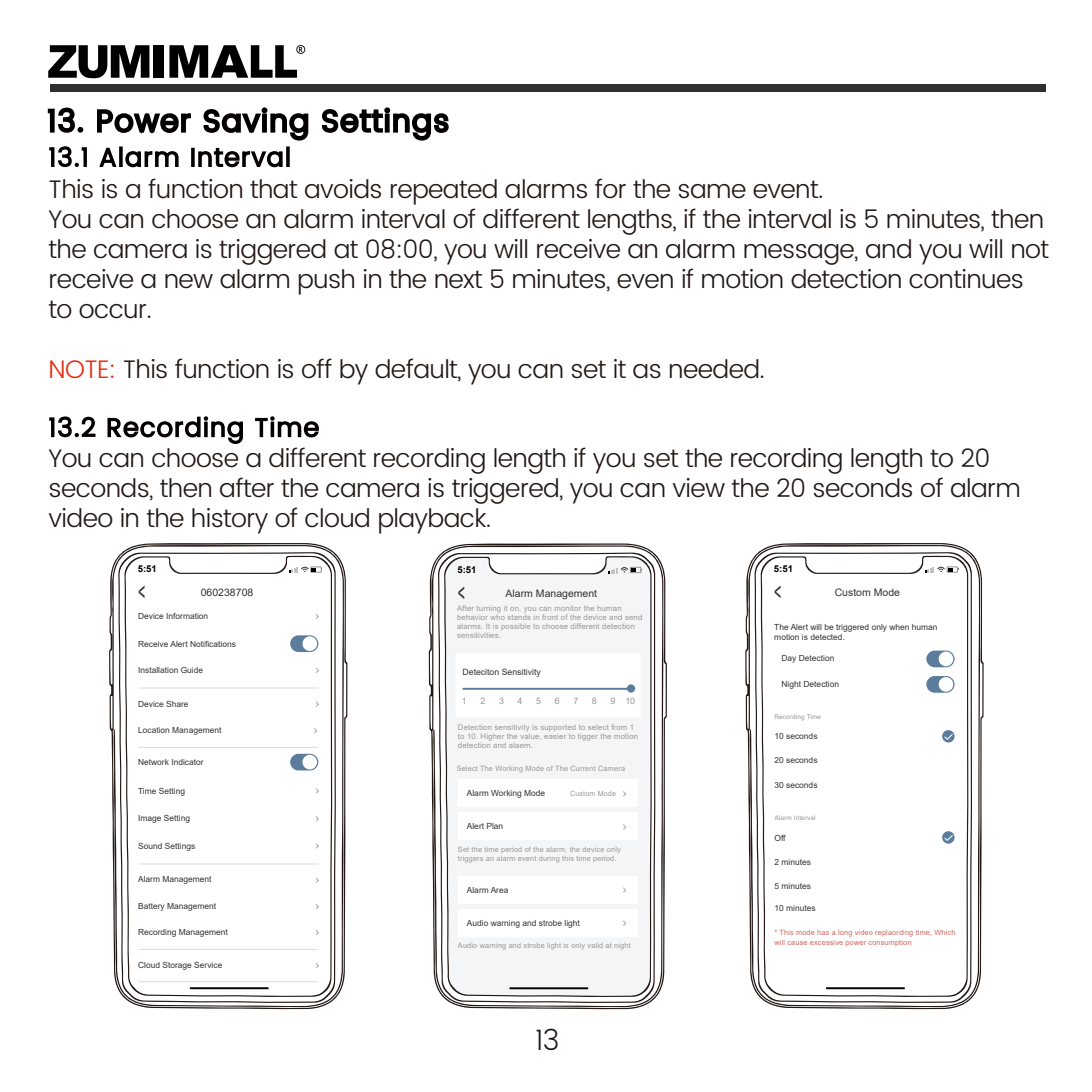
<style>
.page{position:relative;width:1092px;height:1092px;background:#fff}
.page>*{position:absolute;margin:0;border:0;box-sizing:border-box;transform-origin:0 0}
.t1{font:300 28.35px "Poppins";color:#221815}
.t2{font:26.25px "Arial";color:#323333;scale:.47 1}
.t3{font:25.9px "Arial";color:#323333;scale:.47 1}
.t4{font:300 25.2px/29.8px "Poppins";letter-spacing:-.025em;color:#221815}
.t5{font:10.5px "Arial";color:#323333}
.t6{font:700 9.45px "Arial";color:#040000}
.t7{font:8.75px "Arial";color:#323333}
.t8{font:8.75px "Arial";color:#999899}
.t9{font:8.4px/10.2px "Arial";color:#323333}
.t10{font:7.7px/8.8px "Arial";letter-spacing:.02em;color:#999899}
.t11{font:7.35px/8.8px "Arial";letter-spacing:.02em;color:#999899}
.t12{font:7.35px/10.5px "Arial";letter-spacing:.02em;color:#ce655d}
.t13{font:7px "Arial";letter-spacing:.02em;color:#999899}
.t14{font:6.3px "Arial";letter-spacing:.02em;color:#999899}
.s1{color:#e72b0f}
</style>
<div class="page">
<svg style="left:49px;top:146px;width:38px;height:22px"></svg>
<svg style="left:49px;top:416px;width:47px;height:22px"></svg>
<svg style="left:107px;top:416px;width:136px;height:28px"></svg>
<svg style="left:255px;top:416px;width:64px;height:22px"></svg>
<svg style="left:47px;top:107px;width:37px;height:26px"></svg>
<svg style="left:97px;top:107px;width:212px;height:61px"></svg>
<svg style="left:322px;top:107px;width:127px;height:34px"></svg>
<svg style="left:48px;top:45px;width:101px;height:33px"></svg>
<div style="left:154px;top:45px;width:10px;height:33px;background:#000"></div>
<svg style="left:169px;top:45px;width:133px;height:33px"></svg>
<div style="left:296px;top:45px;width:9px;height:9px;border:1px solid #221815;border-radius:50%"></div>
<div style="left:50px;top:84px;width:995px;height:7px;background:#2e2f2f"></div>
<svg style="left:109px;top:543px;width:239px;height:466px"></svg>
<svg style="left:118px;top:552px;width:218px;height:451px"></svg>
<svg style="left:124px;top:555px;width:208px;height:442px"></svg>
<svg style="left:289px;top:566px;width:33px;height:7px"></svg>
<hr style="left:190px;top:987px;width:79px;height:2px;background:#000">
<hr style="left:138px;top:687px;width:180px;height:1px;background:#ddd">
<hr style="left:138px;top:746px;width:180px;height:2px;background:#ddd">
<hr style="left:138px;top:863px;width:180px;height:1px;background:#ddd">
<div style="left:290px;top:635px;width:28px;height:17px;background:#5c7c9b;border-radius:8px"></div>
<div style="left:302px;top:636px;width:15px;height:15px;background:#fff;border-radius:50%"></div>
<div style="left:290px;top:753px;width:28px;height:17px;background:#5c7c9b;border-radius:8px"></div>
<div style="left:302px;top:754px;width:15px;height:15px;background:#fff;border-radius:50%"></div>
<svg style="left:315px;top:613px;width:4px;height:6px"></svg>
<svg style="left:315px;top:667px;width:4px;height:6px"></svg>
<svg style="left:315px;top:700px;width:4px;height:7px"></svg>
<svg style="left:313px;top:727px;width:4px;height:6px"></svg>
<svg style="left:315px;top:787px;width:4px;height:7px"></svg>
<svg style="left:315px;top:815px;width:4px;height:6px"></svg>
<svg style="left:315px;top:842px;width:4px;height:7px"></svg>
<svg style="left:315px;top:877px;width:4px;height:5px"></svg>
<hr style="left:138px;top:948px;width:180px;height:1px;background:#ddd">
<hr style="left:138px;top:981px;width:180px;height:1px;background:#ddd">
<svg style="left:315px;top:962px;width:4px;height:6px"></svg>
<svg style="left:315px;top:903px;width:4px;height:6px"></svg>
<svg style="left:315px;top:929px;width:4px;height:6px"></svg>
<svg style="left:745px;top:543px;width:238px;height:466px"></svg>
<svg style="left:754px;top:552px;width:218px;height:451px"></svg>
<svg style="left:760px;top:555px;width:208px;height:442px"></svg>
<svg style="left:925px;top:566px;width:33px;height:7px"></svg>
<hr style="left:825px;top:987px;width:79px;height:2px;background:#000">
<div style="left:926px;top:650px;width:28px;height:17px;background:#5c7c9b;border-radius:8px"></div>
<div style="left:938px;top:651px;width:15px;height:15px;background:#fff;border-radius:50%"></div>
<svg style="left:926px;top:676px;width:28px;height:16px"></svg>
<div style="left:938px;top:677px;width:15px;height:14px;background:#fff;border-radius:50%"></div>
<div style="left:942px;top:730px;width:12px;height:12px;background:#5c7c9b;border-radius:50%"></div>
<svg style="left:943px;top:732px;width:10px;height:8px"></svg>
<div style="left:942px;top:831px;width:12px;height:12px;background:#5c7c9b;border-radius:50%"></div>
<svg style="left:944px;top:835px;width:9px;height:6px"></svg>
<svg style="left:428px;top:543px;width:239px;height:466px"></svg>
<svg style="left:438px;top:552px;width:217px;height:451px"></svg>
<svg style="left:444px;top:556px;width:208px;height:441px;fill:#f3f5f7"></svg>
<div style="left:630px;top:567px;width:11px;height:6px;border:1px solid #909091"></div>
<svg style="left:608px;top:567px;width:27px;height:6px"></svg>
<hr style="left:509px;top:987px;width:79px;height:2px;background:#000">
<div style="left:455px;top:653px;width:185px;height:64px;background:#fff"></div>
<hr style="left:462px;top:687px;width:170px;height:2px;background:#5c7c9b">
<div style="left:627px;top:684px;width:8px;height:8px;background:#5c7c9b;border-radius:50%"></div>
<div style="left:457px;top:778px;width:181px;height:29px;background:#fff"></div>
<div style="left:457px;top:811px;width:181px;height:29px;background:#fff"></div>
<div style="left:457px;top:875px;width:181px;height:29px;background:#fff"></div>
<div style="left:457px;top:908px;width:181px;height:29px;background:#fff"></div>
<p class="t4" style="left:49px;top:175px;width:1001px">This is a function that avoids repeated alarms for the same event.<br>You can choose an alarm interval of different lengths, if the interval is 5 minutes, then the camera is triggered at 08:00, you will receive an alarm message, and you will not receive a new alarm push in the next 5 minutes, even if motion detection continues to occur.</p>
<p class="t4" style="left:49px;top:355px;width:718px"><span class="s1">NOTE:</span> This function is off by default, you can set it as needed.</p>
<p class="t4" style="left:49px;top:444px;width:973px">You can choose a different recording length if you set the recording length to 20 seconds, then after the camera is triggered, you can view the 20 seconds of alarm video in the history of cloud playback.</p>
<p class="t6" style="left:138px;top:562px;width:21px">5:51</p>
<p class="t2" style="left:138px;top:574px;width:17px">&lt;</p>
<p class="t5" style="left:201px;top:585px;width:54px">060238708</p>
<p class="t9" style="left:138px;top:610px;width:72px">Device Information</p>
<p class="t9" style="left:138px;top:638px;width:99px">Receive Alert Notifications</p>
<p class="t9" style="left:138px;top:664px;width:67px">Installation Guide</p>
<p class="t9" style="left:138px;top:698px;width:52px">Device Share</p>
<p class="t9" style="left:138px;top:725px;width:85px">Location Management</p>
<p class="t6" style="left:773px;top:562px;width:21px">5:51</p>
<p class="t2" style="left:774px;top:574px;width:17px">&lt;</p>
<p class="t5" style="left:834px;top:585px;width:67px">Custom Mode</p>
<p class="t6" style="left:457px;top:562px;width:21px">5:51</p>
<p class="t3" style="left:458px;top:574px;width:17px">&lt;</p>
<p class="t5" style="left:505px;top:585px;width:93px">Alarm Management</p>
<p class="t10" style="left:457px;top:604px;width:187px">After turning it on, you can monitor the human behavior who stands in front of the device and send alarms. It is possible to choose different detection sensitivities.</p>
<p class="t9" style="left:774px;top:621px;width:165px">The Alert will be triggered only when human motion is detected.</p>
<p class="t9" style="left:781px;top:653px;width:54px">Day Detection</p>
<p class="t7" style="left:462px;top:665px;width:80px">Deteciton Sensitivity</p>
<p class="t8" style="left:462px;top:695px;width:6px">1</p>
<p class="t8" style="left:480px;top:695px;width:6px">2</p>
<p class="t8" style="left:499px;top:695px;width:6px">3</p>
<p class="t8" style="left:517px;top:695px;width:6px">4</p>
<p class="t8" style="left:536px;top:695px;width:6px">5</p>
<p class="t8" style="left:554px;top:695px;width:6px">6</p>
<p class="t8" style="left:573px;top:695px;width:6px">7</p>
<p class="t8" style="left:592px;top:695px;width:6px">8</p>
<p class="t8" style="left:610px;top:695px;width:26px">9 10</p>
<p class="t9" style="left:781px;top:678px;width:59px">Night Detection</p>
<p class="t14" style="left:774px;top:712px;width:48px">Recording Time</p>
<p class="t10" style="left:458px;top:722px;width:182px">Detection sensitivity is supported to select from 1 to 10. Higher the value, easier to tigger the motion detection and alaem.</p>
<p class="t11" style="left:456px;top:763px;width:170px">Select The Working Mode of The Current Camera</p>
<p class="t9" style="left:774px;top:731px;width:45px">10 seconds</p>
<p class="t9" style="left:774px;top:755px;width:45px">20 seconds</p>
<p class="t9" style="left:774px;top:779px;width:45px">30 seconds</p>
<p class="t14" style="left:774px;top:813px;width:43px">Alarm Interval</p>
<p class="t9" style="left:138px;top:757px;width:67px">Network Indicator</p>
<p class="t9" style="left:138px;top:785px;width:48px">Time Setting</p>
<p class="t9" style="left:467px;top:788px;width:80px">Alarm Working Mode</p>
<p class="t13" style="left:570px;top:788px;width:47px">Custom Mode</p>
<p class="t9" style="left:467px;top:821px;width:38px">Alert Plan</p>
<p class="t9" style="left:138px;top:812px;width:53px">Image Setting</p>
<p class="t9" style="left:138px;top:840px;width:59px">Sound Settings</p>
<p class="t9" style="left:138px;top:874px;width:75px">Alarm Management</p>
<p class="t9" style="left:138px;top:900px;width:80px">Battery Management</p>
<p class="t9" style="left:138px;top:926px;width:91px">Recording Management</p>
<p class="t9" style="left:138px;top:959px;width:86px">Cloud Storage Service</p>
<p class="t11" style="left:458px;top:844px;width:164px">Set the time period of the alarm, the device only triggers an alarm event during this time period.</p>
<p class="t9" style="left:467px;top:885px;width:43px">Alarm Area</p>
<p class="t9" style="left:467px;top:918px;width:115px">Audio warning and strobe light</p>
<p class="t11" style="left:458px;top:941px;width:174px">Audio warning and strobe light is only valid at night</p>
<p class="t1" style="left:535px;top:1020px;width:26px">13</p>
<p class="t9" style="left:774px;top:832px;width:13px">Off</p>
<p class="t9" style="left:774px;top:856px;width:38px">2 minutes</p>
<p class="t9" style="left:774px;top:880px;width:38px">5 minutes</p>
<p class="t9" style="left:774px;top:903px;width:43px">10 minutes</p>
<p class="t12" style="left:774px;top:927px;width:182px">* This mode has a long video replaording time, Which will cause excessive power consumption</p>
</div>
